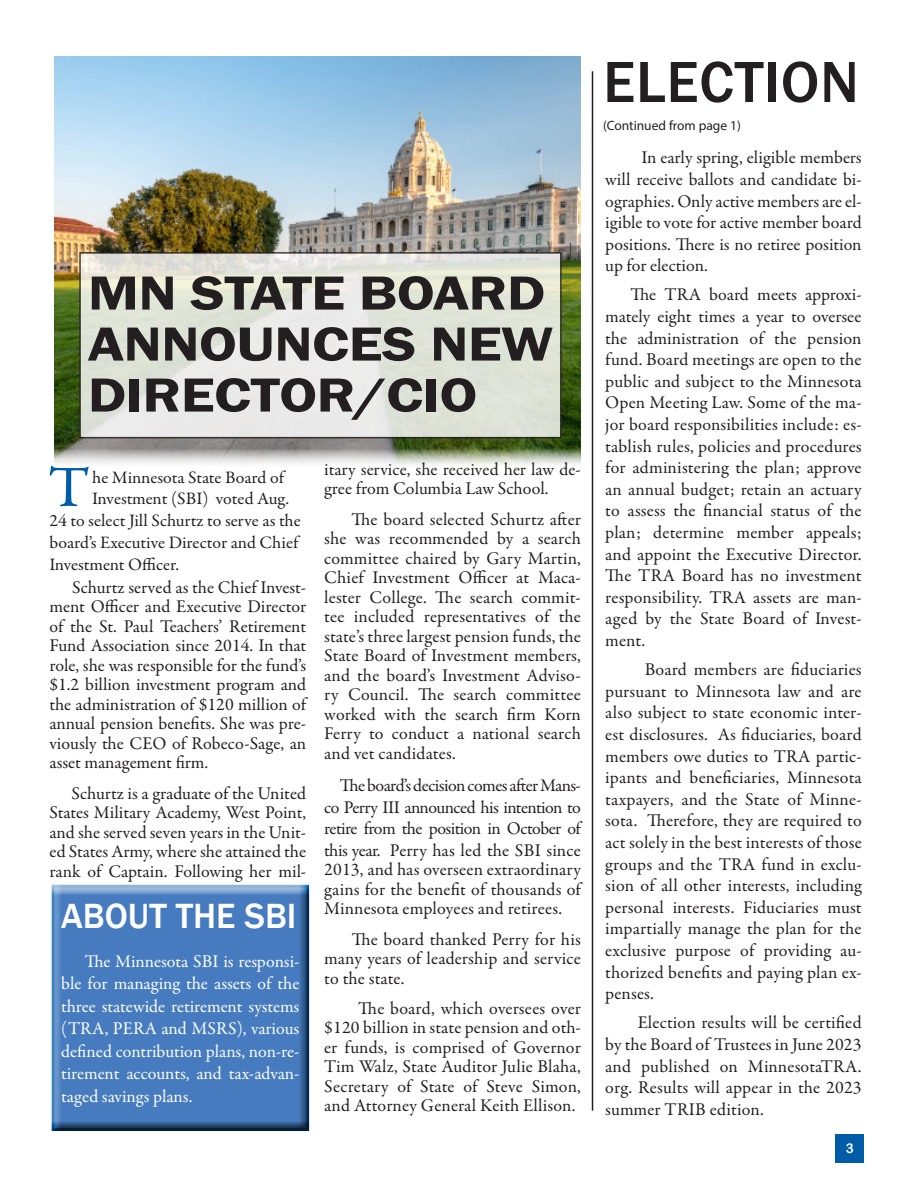
<style>
.page{position:relative;width:918px;height:1188px;background:#fff}
.page>*{position:absolute;margin:0;border:0;box-sizing:border-box;transform-origin:0 0}
.Body_text{font:500 60px "Franklin Gothic";letter-spacing:.01em;color:#231f20}
.Main_Body_1st_Paragr{font:58.65px "Garamond Premr Pro";color:#005ca7;scale:1.04 1}
.Main_Heading{font:600 49.5px/51px "Franklin Gothic";letter-spacing:-.01em;color:#231f20;scale:1.2 1}
.Body_text-2{font:500 36px "Franklin Gothic";color:#fff}
.t1{font:18px/21.6px "Garamond Premr Pro";letter-spacing:.005em;color:#231f20;text-align:justify}
.t2{font:18px/22.5px "Garamond Premr Pro";letter-spacing:-.005em;color:#fff;text-align:justify}
.Main_Body_1st_Paragr-2{font:17.55px "Garamond Premr Pro";color:#231f20}
.t3{font:13.5px "Myriad Pro";color:#231f20}
.Main_Body{font:13.5px "Arial Rounded MT Bold";color:#fff}
</style>
<div class="page">
<div style="left:836px;top:1134px;width:28px;height:29px;background:#005ca7"></div>
<img style="left:54px;top:56px;width:527px;height:409px">
<svg style="left:82px;top:255px;width:477px;height:180px;background:#e3e6dd"></svg>
<div style="left:79px;top:252px;width:483px;height:186px;border:2px solid #231f20"></div>
<div style="left:51px;top:885px;width:259px;height:248px;background:#231f20;opacity:.75"></div>
<hr style="left:592px;top:71px;width:1px;height:1040px;background:#231f20">
<p class="Main_Heading" style="left:88px;top:268px;width:389px">MN STATE BOARD<br>ANNOUNCES NEW<br>DIRECTOR/CIO</p>
<p class="Main_Body_1st_Paragr" style="left:48px;top:452px;width:41px">T</p>
<p class="Main_Body_1st_Paragr-2" style="left:92px;top:467px;width:193px">he Minnesota State Board of</p>
<p class="Main_Body_1st_Paragr-2" style="left:92px;top:488px;width:199px">Investment (SBI) voted Aug.</p>
<p class="Main_Body_1st_Paragr-2" style="left:49px;top:510px;width:253px">24 to select Jill Schurtz to serve as the</p>
<p class="Main_Body_1st_Paragr-2" style="left:49px;top:532px;width:250px">board’s Executive Director and Chief</p>
<p class="Main_Body_1st_Paragr-2" style="left:49px;top:554px;width:131px">Investment Officer.</p>
<p class="t1" style="left:49px;top:578px;width:258px;line-height:19.5px;text-indent:23px">Schurtz served as the Chief Invest&shy;ment Officer and Executive Director of the St. Paul Teachers’ Retirement Fund Association since 2014. In that role, she was responsible for the fund’s $1.2 billion investment program and the administration of $120 million of annual pension benefits. She was pre&shy;viously the CEO of Robeco-Sage, an asset management firm.</p>
<p class="t1" style="left:49px;top:784px;width:258px;line-height:19.5px;text-indent:22px">Schurtz is a graduate of the United States Military Academy, West Point, and she served seven years in the Unit&shy;ed States Army, where she attained the rank of Captain. Following her mil-</p>
<p class="Body_text-2" style="left:61px;top:894px;width:237px">ABOUT THE SBI</p>
<p class="t2" style="left:61px;top:950px;width:240px;text-indent:23px">The Minnesota SBI is responsi&shy;ble for managing the assets of the three statewide retirement systems (TRA, PERA and MSRS), various defined contribution plans, non-re&shy;tirement accounts, and tax-advan&shy;taged savings plans.</p>
<p class="t1" style="left:324px;top:460px;width:258px;line-height:19.5px">itary service, she received her law de&shy;gree from Columbia Law School.</p>
<p class="t1" style="left:324px;top:510px;width:258px;line-height:19.5px;text-indent:27px">The board selected Schurtz after she was recommended by a search committee chaired by Gary Martin, Chief Investment Officer at Maca&shy;lester College. The search commit&shy;tee included representatives of the state’s three largest pension funds, the State Board of Investment members, and the board’s Investment Adviso&shy;ry Council. The search committee worked with the search firm Korn Ferry to conduct a national search and vet candidates.</p>
<p class="t1" style="left:324px;top:775px;width:258px;text-indent:16px">The board’s decision comes after Mans&shy;co Perry III announced his intention to retire from the position in October of this year. Perry has led the SBI since</p>
<p class="t1" style="left:324px;top:860px;width:258px;line-height:19.5px">2013, and has overseen extraordinary gains for the benefit of thousands of Minnesota employees and retirees.</p>
<p class="t1" style="left:324px;top:930px;width:258px;line-height:19.5px;text-indent:28px">The board thanked Perry for his many years of leadership and service to the state.</p>
<p class="t1" style="left:324px;top:999px;width:258px;line-height:19.5px;text-indent:34px">The board, which oversees over $120 billion in state pension and oth&shy;er funds, is comprised of Governor Tim Walz, State Auditor Julie Blaha, Secretary of State of Steve Simon, and Attorney General Keith Ellison.</p>
<p class="Body_text" style="left:603px;top:45px;width:257px">ELECTION</p>
<p class="t3" style="left:603px;top:117px;width:139px">(Continued from page 1)</p>
<p class="t1" style="left:605px;top:147px;width:258px;text-indent:36px">In early spring, eligible members will receive ballots and candidate bi&shy;ographies. Only active members are el&shy;igible to vote for active member board positions. There is no retiree position up for election.</p>
<p class="t1" style="left:605px;top:284px;width:258px;text-indent:25px">The TRA board meets approxi&shy;mately eight times a year to oversee the administration of the pension fund. Board meetings are open to the public and subject to the Minnesota Open Meeting Law. Some of the ma&shy;jor board responsibilities include: es&shy;tablish rules, policies and procedures for administering the plan; approve an annual budget; retain an actuary to assess the financial status of the plan; determine member appeals; and appoint the Executive Director.<br>The TRA Board has no investment responsibility. TRA assets are man&shy;aged by the State Board of Invest&shy;ment.</p>
<p class="t1" style="left:605px;top:659px;width:258px;text-indent:39px">Board members are fiduciaries pursuant to Minnesota law and are also subject to state economic inter&shy;est disclosures. As fiduciaries, board members owe duties to TRA partic&shy;ipants and beneficiaries, Minnesota taxpayers, and the State of Minne&shy;sota. Therefore, they are required to act solely in the best interests of those groups and the TRA fund in exclu&shy;sion of all other interests, including personal interests. Fiduciaries must impartially manage the plan for the exclusive purpose of providing au&shy;thorized benefits and paying plan ex&shy;penses.</p>
<p class="t1" style="left:605px;top:1012px;width:258px;text-indent:32px">Election results will be certified by the Board of Trustees in June 2023 and published on MinnesotaTRA. org. Results will appear in the 2023 summer TRIB edition.</p>
<p class="Main_Body" style="left:846px;top:1141px;width:10px">3</p>
</div>
